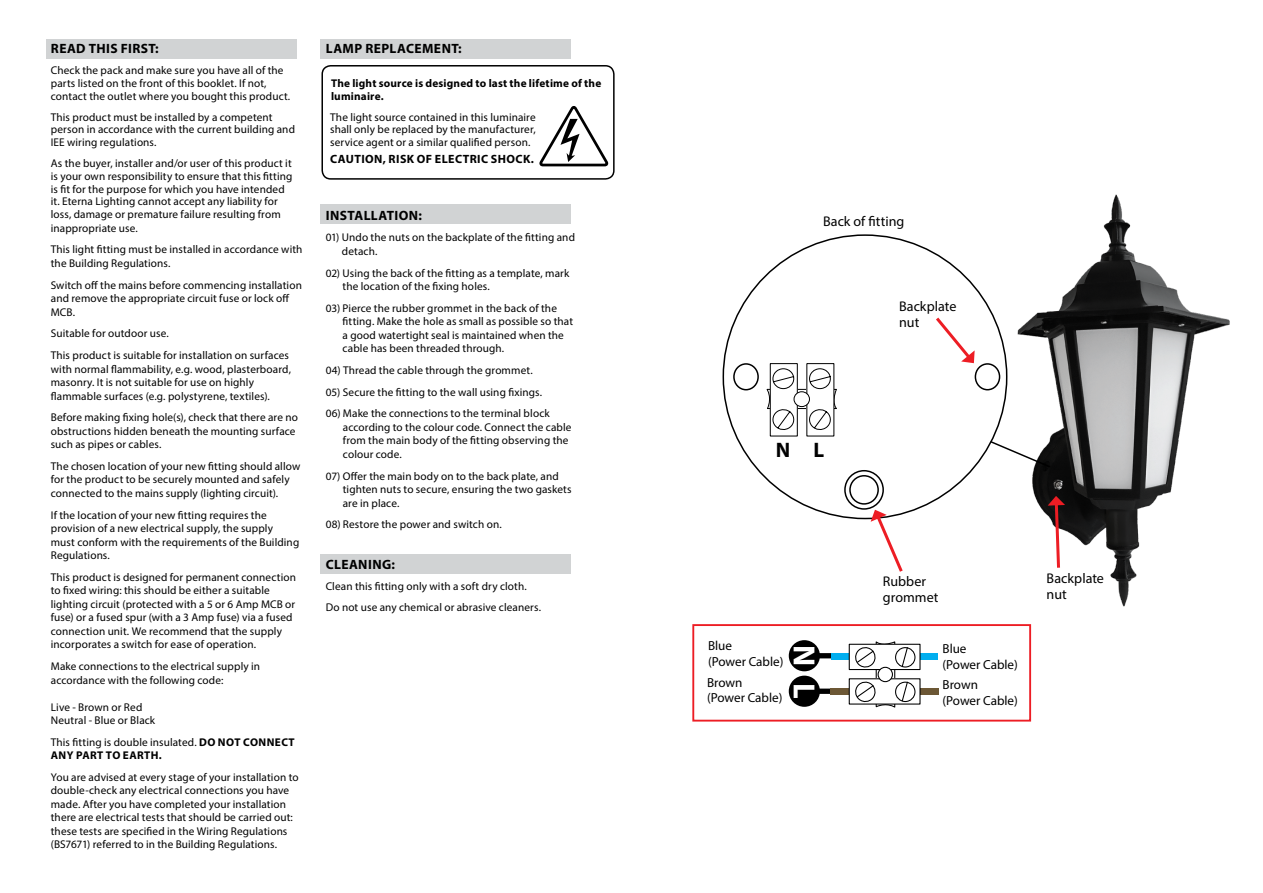
<style>
.page{position:relative;width:1263px;height:893px;background:#fff}
.page>*{position:absolute;margin:0;border:0;box-sizing:border-box;transform-origin:0 0}
.t1{font:700 30.75px "Myriad";color:#fff}
.t2{font:700 21px "Myriad Pro";color:#000}
.t3{font:14.1px/15.9px "Myriad Pro";letter-spacing:.005em;color:#000}
.t4{font:700 13.5px "Myriad Pro";letter-spacing:.03em;color:#000}
.t5{font:13.2px/15.8px "Myriad";color:#000}
.t6{font:700 12px "Myriad Pro";letter-spacing:.035em;color:#000}
.t7{font:11.25px/13.5px "Myriad Pro";letter-spacing:.01em;color:#000}
.t8{font:700 11.25px/12.8px "Myriad Pro";letter-spacing:.015em;color:#000}
.s1{font-weight:700}
</style>
<div class="page">
<img style="left:1017px;top:194px;width:213px;height:413px">
<div style="left:46px;top:39px;width:251px;height:19px;background:#d1d3d4"></div>
<div style="left:320px;top:39px;width:251px;height:20px;background:#d1d3d4"></div>
<div style="left:320px;top:204px;width:251px;height:20px;background:#d1d3d4"></div>
<div style="left:320px;top:554px;width:251px;height:20px;background:#d1d3d4"></div>
<svg style="left:936px;top:317px;width:39px;height:46px"></svg>
<div style="left:692px;top:624px;width:339px;height:98px;border:2px solid #ed1d24"></div>
<div style="left:811px;top:653px;width:78px;height:5px;background:#000"></div>
<div style="left:789px;top:640px;width:31px;height:31px;background:#000;border-radius:50%"></div>
<div style="left:811px;top:689px;width:78px;height:5px;background:#000"></div>
<div style="left:789px;top:676px;width:31px;height:31px;background:#000;border-radius:50%"></div>
<div style="left:831px;top:653px;width:31px;height:6px;background:#00aeef"></div>
<div style="left:907px;top:653px;width:31px;height:6px;background:#00aeef"></div>
<div style="left:830px;top:688px;width:108px;height:7px;background:#6c5735"></div>
<div style="left:849px;top:644px;width:71px;height:25px;background:#fff"></div>
<div style="left:849px;top:644px;width:71px;height:26px;border:1px solid #000"></div>
<div style="left:895px;top:647px;width:20px;height:20px;border:1px solid #000;border-radius:50%"></div>
<div style="left:849px;top:679px;width:71px;height:25px;background:#fff"></div>
<div style="left:849px;top:678px;width:71px;height:27px;border:1px solid #000"></div>
<div style="left:895px;top:682px;width:20px;height:20px;border:1px solid #000;border-radius:50%"></div>
<svg style="left:854px;top:641px;width:55px;height:67px"></svg>
<div style="left:878px;top:667px;width:14px;height:15px;background:#fff;border-radius:50%"></div>
<div style="left:877px;top:667px;width:16px;height:15px;border:1px solid #000;border-radius:50%"></div>
<svg style="left:1048px;top:496px;width:17px;height:75px"></svg>
<div style="left:844px;top:470px;width:40px;height:40px;border:2px solid #000;border-radius:50%"></div>
<div style="left:849px;top:475px;width:30px;height:30px;border:2px solid #000;border-radius:50%"></div>
<div style="left:733px;top:363px;width:26px;height:27px;border:2px solid #000;border-radius:50%"></div>
<div style="left:975px;top:363px;width:25px;height:27px;border:2px solid #000;border-radius:50%"></div>
<div style="left:806px;top:363px;width:28px;height:73px;border:1px solid #000"></div>
<div style="left:770px;top:363px;width:28px;height:73px;border:1px solid #000"></div>
<svg style="left:766px;top:368px;width:71px;height:63px"></svg>
<div style="left:794px;top:392px;width:15px;height:15px;background:#fff;border-radius:50%"></div>
<div style="left:794px;top:391px;width:16px;height:16px;border:1px solid #000;border-radius:50%"></div>
<svg style="left:871px;top:510px;width:34px;height:62px"></svg>
<svg style="left:989px;top:440px;width:63px;height:29px"></svg>
<div style="left:321px;top:65px;width:294px;height:115px;border:2px solid #000;border-radius:9px"></div>
<svg style="left:539px;top:106px;width:70px;height:60px"></svg>
<p class="t4" style="left:51px;top:40px;width:109px">READ THIS FIRST:</p>
<p class="t7" style="left:51px;top:64px;width:241px;line-height:12.8px">Check the pack and make sure you have all of the parts listed on the front of this booklet. If not, contact the outlet where you bought this product.</p>
<p class="t7" style="left:51px;top:110px;width:246px;line-height:12.8px">This product must be installed by a competent person in accordance with the current building and<br>IEE wiring regulations.</p>
<p class="t7" style="left:51px;top:157px;width:243px;line-height:12.9px">As the buyer, installer and/or user of this product it is your own responsibility to ensure that this fitting is fit for the purpose for which you have intended it. Eterna Lighting cannot accept any liability for loss, damage or premature failure resulting from inappropriate use.</p>
<p class="t7" style="left:51px;top:243px;width:253px">This light fitting must be installed in accordance with the Building Regulations.</p>
<p class="t7" style="left:51px;top:278px;width:253px">Switch off the mains before commencing installation and remove the appropriate circuit fuse or lock off<br>MCB.</p>
<p class="t7" style="left:51px;top:322px;width:240px;line-height:21.8px">Suitable for outdoor use.<br>This product is suitable for installation on surfaces</p>
<p class="t7" style="left:51px;top:362px;width:242px">with normal flammability, e.g. wood, plasterboard, masonry. It is not suitable for use on highly flammable surfaces (e.g. polystyrene, textiles).</p>
<p class="t7" style="left:51px;top:410px;width:249px">Before making fixing hole(s), check that there are no obstructions hidden beneath the mounting surface such as pipes or cables.</p>
<p class="t7" style="left:51px;top:459px;width:251px">The chosen location of your new fitting should allow for the product to be securely mounted and safely connected to the mains supply (lighting circuit).</p>
<p class="t7" style="left:51px;top:508px;width:250px">If the location of your new fitting requires the provision of a new electrical supply, the supply must conform with the requirements of the Building Regulations.</p>
<p class="t7" style="left:51px;top:570px;width:247px">This product is designed for permanent connection to fixed wiring: this should be either a suitable lighting circuit (protected with a 5 or 6 Amp MCB or fuse) or a fused spur (with a 3 Amp fuse) via a fused connection unit. We recommend that the supply incorporates a switch for ease of operation.</p>
<p class="t7" style="left:51px;top:659px;width:211px">Make connections to the electrical supply in accordance with the following code:</p>
<p class="t7" style="left:51px;top:700px;width:106px">Live - Brown or Red<br>Neutral - Blue or Black</p>
<p class="t7" style="left:51px;top:735px;width:245px">This fitting is double insulated. <span class="s1">DO NOT CONNECT<br>ANY PART TO EARTH.</span></p>
<p class="t7" style="left:51px;top:770px;width:249px">You are advised at every stage of your installation to double-check any electrical connections you have made. After you have completed your installation there are electrical tests that should be carried out: these tests are specified in the Wiring Regulations (BS7671) referred to in the Building Regulations.</p>
<p class="t4" style="left:326px;top:40px;width:137px">LAMP REPLACEMENT:</p>
<p class="t8" style="left:331px;top:77px;width:272px">The light source is designed to last the lifetime of the luminaire.</p>
<p class="t7" style="left:330px;top:110px;width:207px;line-height:12.8px;text-align:justify">The light source contained in this luminaire shall only be replaced by the manufacturer, service agent or a similar qualified person.</p>
<p class="t6" style="left:330px;top:151px;width:205px">CAUTION, RISK OF ELECTRIC SHOCK.</p>
<p class="t4" style="left:326px;top:206px;width:98px">INSTALLATION:</p>
<p class="t7" style="left:342px;top:231px;width:235px;text-indent:-16px">01) Undo the nuts on the backplate of the fitting and detach.</p>
<p class="t7" style="left:343px;top:266px;width:228px;text-indent:-17px">02) Using the back of the fitting as a template, mark the location of the fixing holes.</p>
<p class="t7" style="left:343px;top:301px;width:232px;text-indent:-17px">03) Pierce the rubber grommet in the back of the fitting. Make the hole as small as possible so that a good watertight seal is maintained when the cable has been threaded through.</p>
<p class="t7" style="left:326px;top:363px;width:208px">04) Thread the cable through the grommet.</p>
<p class="t7" style="left:326px;top:385px;width:218px">05) Secure the fitting to the wall using fixings.</p>
<p class="t7" style="left:343px;top:407px;width:230px;text-indent:-17px">06) Make the connections to the terminal block according to the colour code. Connect the cable from the main body of the fitting observing the colour code.</p>
<p class="t7" style="left:343px;top:469px;width:230px;text-indent:-17px">07) Offer the main body on to the back plate, and tighten nuts to secure, ensuring the two gaskets are in place.</p>
<p class="t7" style="left:326px;top:518px;width:177px">08) Restore the power and switch on.</p>
<p class="t4" style="left:326px;top:555px;width:71px">CLEANING:</p>
<p class="t7" style="left:326px;top:575px;width:217px;line-height:21px">Clean this fitting only with a soft dry cloth.<br>Do not use any chemical or abrasive cleaners.</p>
<p class="t3" style="left:1046px;top:570px;width:59px">Backplate nut</p>
<p class="t3" style="left:823px;top:213px;width:83px">Back of fitting</p>
<p class="t3" style="left:899px;top:298px;width:59px">Backplate nut</p>
<h2 class="t2" style="left:776px;top:437px;width:50px">N L</h2>
<p class="t3" style="left:883px;top:573px;width:57px">Rubber grommet</p>
<p class="t5" style="left:708px;top:639px;width:77px">Blue<br>(Power Cable)</p>
<p class="t5" style="left:707px;top:675px;width:77px">Brown (Power Cable)</p>
<h1 class="t1" style="left:820px;top:645px;width:23px;rotate:90deg">N</h1>
<p class="t5" style="left:942px;top:641px;width:77px">Blue<br>(Power Cable)</p>
<p class="t5" style="left:942px;top:677px;width:77px">Brown (Power Cable)</p>
<h1 class="t1" style="left:820px;top:683px;width:17px;rotate:90deg">L</h1>
</div>
